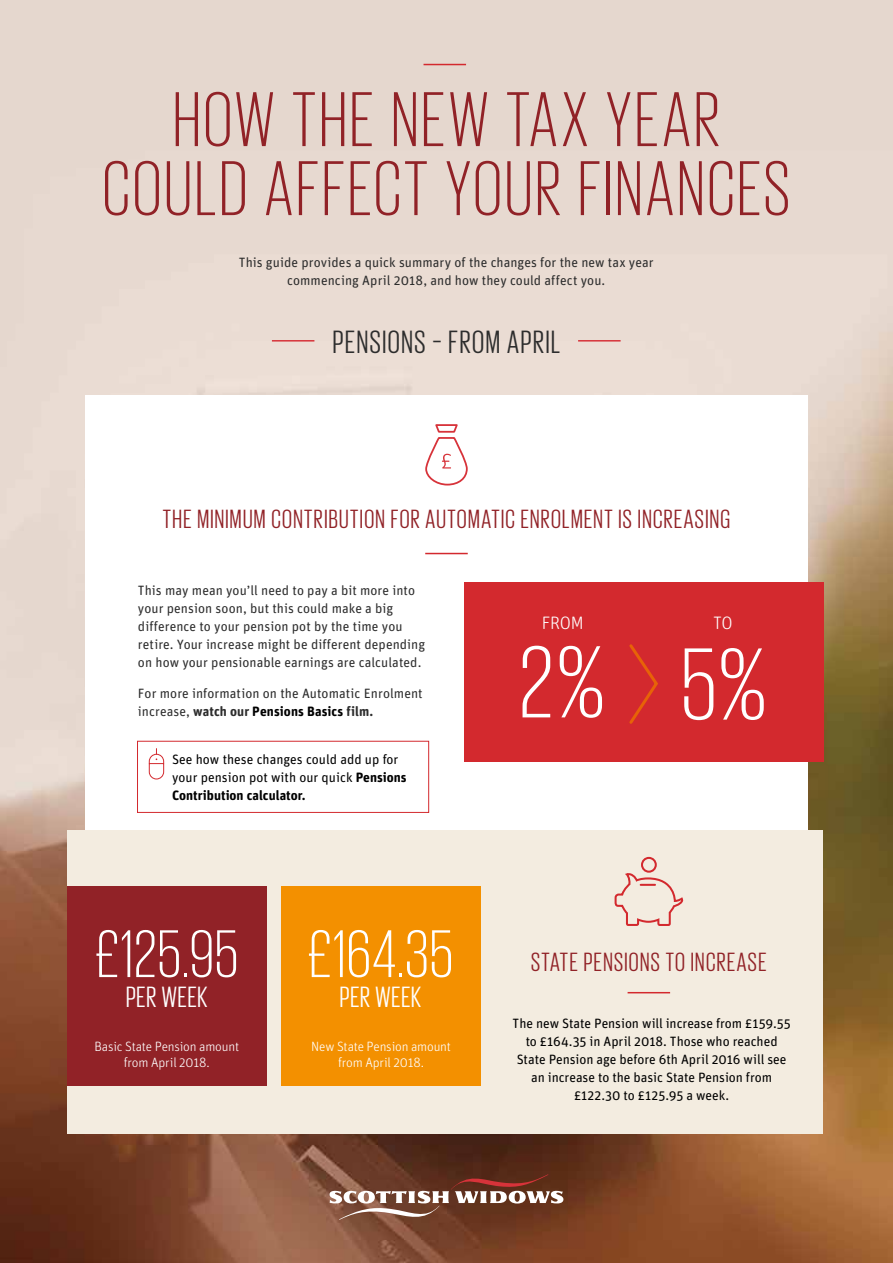
<style>
.page{position:relative;width:893px;height:1263px;background:#fff}
.page>*{position:absolute;margin:0;border:0;box-sizing:border-box;transform-origin:0 0}
.t1{font:300 105px "Giorgio Sans";color:#fff}
.t2{font:300 79.5px/69px "Giorgio Sans";letter-spacing:.04em;color:#912227;text-align:center}
.t3{font:300 69px "Giorgio Sans";letter-spacing:.02em;color:#fff}
.t4{font:33px "Giorgio Sans";letter-spacing:.05em;color:#2d2d2d}
.t5{font:30px "Giorgio Sans";letter-spacing:.03em;color:#fff}
.t6{font:27px "Giorgio Sans";letter-spacing:.05em;color:#912227}
.t7{font:300 18px "Unit Rounded Pro";letter-spacing:-.02em;color:#fff}
.t8{font:13.5px/18px "Unit Rounded Pro";letter-spacing:.005em;color:#2d2d2d}
.t9{font:13.5px/18px "Unit Rounded Pro";color:#000;text-align:center}
.t10{font:300 13.5px/16.5px "Unit Rounded Pro";letter-spacing:-.015em;color:#fff;text-align:center}
.s1{font-weight:700}
.s2{font-weight:700;color:#000}
</style>
<div class="page">
<img style="left:0;top:38px;width:893px;height:1225px">
<div style="left:85px;top:395px;width:723px;height:736px;background:#fff"></div>
<div style="left:68px;top:830px;width:755px;height:303px;background:#f3ece0"></div>
<hr style="left:423px;top:64px;width:43px;height:1px;background:#d3292e">
<hr style="left:628px;top:992px;width:42px;height:1px;background:#d3292e">
<hr style="left:578px;top:340px;width:43px;height:2px;background:#d7333a">
<hr style="left:272px;top:340px;width:42px;height:2px;background:#d7333a">
<hr style="left:425px;top:553px;width:43px;height:1px;background:#d3292e">
<svg style="left:425px;top:424px;width:43px;height:62px"></svg>
<svg style="left:614px;top:856px;width:70px;height:70px"></svg>
<div style="left:465px;top:583px;width:359px;height:179px;background:#d3292e"></div>
<svg style="left:629px;top:644px;width:29px;height:80px"></svg>
<div style="left:137px;top:741px;width:292px;height:72px;border:1px solid #d3292e"></div>
<svg style="left:148px;top:748px;width:17px;height:32px"></svg>
<svg style="left:330px;top:1174px;width:233px;height:46px;background:#865c4c"></svg>
<div style="left:68px;top:886px;width:199px;height:200px;background:#912227"></div>
<div style="left:281px;top:886px;width:200px;height:200px;background:#f39000"></div>
<h2 class="t2" style="left:103px;top:83px;width:689px">HOW THE NEW TAX YEAR<br>COULD AFFECT YOUR FINANCES</h2>
<p class="t8" style="left:239px;top:253px;width:416px;text-align:center">This guide provides a quick summary of the changes for the new tax year commencing April 2018, and how they could affect you.</p>
<h3 class="t4" style="left:333px;top:326px;width:229px">PENSIONS – FROM APRIL</h3>
<h3 class="t6" style="left:163px;top:506px;width:569px">THE MINIMUM CONTRIBUTION FOR AUTOMATIC ENROLMENT IS INCREASING</h3>
<p class="t8" style="left:138px;top:581px;width:289px">This may mean you’ll need to pay a bit more into your pension soon, but this could make a big difference to your pension pot by the time you retire. Your increase might be different depending on how your pensionable earnings are calculated.</p>
<p class="t8" style="left:138px;top:684px;width:286px">For more information on the Automatic Enrolment increase, <span class="s1">watch our</span> <span class="s2">Pensions Basics</span> <span class="s1">film.</span></p>
<p class="t9" style="left:172px;top:750px;width:236px;text-align:left">See how these changes could add up for your pension pot with our quick <span class="s1">Pensions<br>Contribution calculator.</span></p>
<h3 class="t3" style="left:96px;top:921px;width:144px">£125.95</h3>
<h3 class="t5" style="left:126px;top:982px;width:83px">PER WEEK</h3>
<h3 class="t3" style="left:308px;top:921px;width:146px">£164.35</h3>
<h3 class="t5" style="left:340px;top:982px;width:83px">PER WEEK</h3>
<p class="t10" style="left:94px;top:1037px;width:146px">Basic State Pension amount from April 2018.</p>
<p class="t10" style="left:311px;top:1037px;width:141px">New State Pension amount from April 2018.</p>
<h3 class="t7" style="left:542px;top:611px;width:43px">FROM</h3>
<h3 class="t7" style="left:713px;top:611px;width:21px">TO</h3>
<h1 class="t1" style="left:520px;top:633px;width:248px">2% 5%</h1>
<h3 class="t6" style="left:531px;top:949px;width:237px">STATE PENSIONS TO INCREASE</h3>
<p class="t9" style="left:513px;top:1014px;width:280px">The new State Pension will increase from £159.55 to £164.35 in April 2018. Those who reached State Pension age before 6th April 2016 will see an increase to the basic State Pension from £122.30 to £125.95 a week.</p>
</div>
